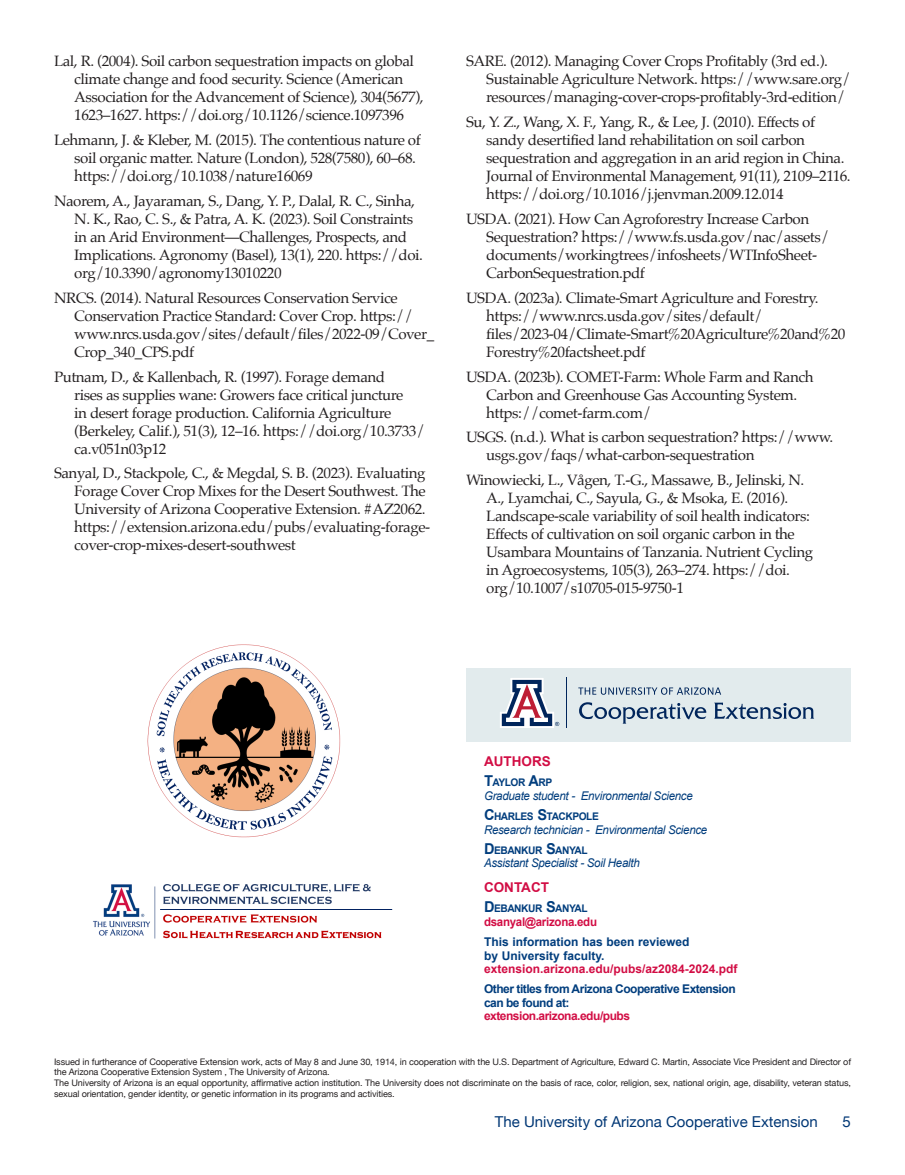
<style>
.page{position:relative;width:905px;height:1175px;background:#fff}
.page>*{position:absolute;margin:0;border:0;box-sizing:border-box;transform-origin:0 0}
.Body_text{font:15px/18px "Palatino";letter-spacing:-.025em;color:#231f20}
.t1{font:15px "Helvetica Neue";color:#013775}
.t2{font:700 13.5px "Arial";color:#d20d44}
.t3{font:italic 12px "Arial";letter-spacing:-.025em;color:#013d7d;scale:.96 1}
.t4{font:700 12px "Arial";letter-spacing:-.04em;color:#013d7d}
.t5{font:700 12px "Arial";color:#013d7d}
.t6{font:700 12px "Arial";color:#d20d44}
.t7{font:700 12px "Arial";letter-spacing:-.025em;color:#d20d44}
.t8{font:700 12px "Arial";letter-spacing:-.025em;color:#d20d44;scale:.96 1}
.t9{font:700 10.5px "Arial";letter-spacing:-.035em;color:#013d7d;scale:.96 1}
.t10{font:9px/10.5px "Helvetica Neue";letter-spacing:-.01em;color:#231f20}
.s1{font-size:15px}
</style>
<div class="page">
<div style="left:466px;top:668px;width:384px;height:73px;background:#e2ebed"></div>
<svg style="left:500px;top:678px;width:59px;height:50px"></svg>
<hr style="left:566px;top:678px;width:1px;height:50px;background:#00255b">
<svg style="left:579px;top:702px;width:235px;height:21px"></svg>
<svg style="left:578px;top:687px;width:143px;height:7px"></svg>
<img style="left:147px;top:644px;width:194px;height:194px">
<img style="left:93px;top:884px;width:300px;height:55px">
<p class="Body_text" style="left:74px;top:52px;width:351px;text-indent:-20px">Lal, R. (2004). Soil carbon sequestration impacts on global climate change and food security. Science (American Association for the Advancement of Science), 304(5677), 1623–1627. https://doi.org/10.1126/science.1097396</p>
<p class="Body_text" style="left:74px;top:131px;width:348px;text-indent:-20px">Lehmann, J. &amp; Kleber, M. (2015). The contentious nature of soil organic matter. Nature (London), 528(7580), 60–68. https://doi.org/10.1038/nature16069</p>
<p class="Body_text" style="left:74px;top:192px;width:350px;text-indent:-20px">Naorem, A., Jayaraman, S., Dang, Y. P., Dalal, R. C., Sinha, N. K., Rao, C. S., &amp; Patra, A. K. (2023). Soil Constraints in an Arid Environment—Challenges, Prospects, and Implications. Agronomy (Basel), 13(1), 220. https://doi. org/10.3390/agronomy13010220</p>
<p class="Body_text" style="left:74px;top:288px;width:361px;text-indent:-20px">NRCS. (2014). Natural Resources Conservation Service Conservation Practice Standard: Cover Crop. https:// www.nrcs.usda.gov/sites/default/files/2022-09/Cover_ Crop_340_CPS.pdf</p>
<p class="Body_text" style="left:74px;top:367px;width:353px;text-indent:-20px">Putnam, D., &amp; Kallenbach, R. (1997). Forage demand<br>rises as supplies wane: Growers face critical juncture<br>in desert forage production. California Agriculture (Berkeley, Calif.), 51(3), 12–16. https://doi.org/10.3733/ ca.v051n03p12</p>
<p class="Body_text" style="left:74px;top:464px;width:358px;text-indent:-20px">Sanyal, D., Stackpole, C., &amp; Megdal, S. B. (2023). Evaluating Forage Cover Crop Mixes for the Desert Southwest. The University of Arizona Cooperative Extension. #AZ2062. https://extension.arizona.edu/pubs/evaluating-forage&shy;cover-crop-mixes-desert-southwest</p>
<p class="Body_text" style="left:486px;top:52px;width:366px;text-indent:-20px">SARE. (2012). Managing Cover Crops Profitably (3rd ed.).<br>Sustainable Agriculture Network. https://www.sare.org/ resources/managing-cover-crops-profitably-3rd-edition/</p>
<p class="Body_text" style="left:486px;top:113px;width:366px;text-indent:-20px">Su, Y. Z., Wang, X. F., Yang, R., &amp; Lee, J. (2010). Effects of sandy desertified land rehabilitation on soil carbon sequestration and aggregation in an arid region in China.<br>Journal of Environmental Management, 91(11), 2109–2116. https://doi.org/10.1016/j.jenvman.2009.12.014</p>
<p class="Body_text" style="left:486px;top:210px;width:345px;text-indent:-20px">USDA. (2021). How Can Agroforestry Increase Carbon Sequestration? https://www.fs.usda.gov/nac/assets/ documents/workingtrees/infosheets/WTInfoSheet-CarbonSequestration.pdf</p>
<p class="Body_text" style="left:486px;top:288px;width:361px;text-indent:-20px">USDA. (2023a). Climate-Smart Agriculture and Forestry. https://www.nrcs.usda.gov/sites/default/ files/2023-04/Climate-Smart%20Agriculture%20and%20<br>Forestry%20factsheet.pdf</p>
<p class="Body_text" style="left:486px;top:367px;width:329px;text-indent:-20px">USDA. (2023b). COMET-Farm: Whole Farm and Ranch<br>Carbon and Greenhouse Gas Accounting System. https://comet-farm.com/</p>
<p class="Body_text" style="left:486px;top:428px;width:349px;text-indent:-20px">USGS. (n.d.). What is carbon sequestration? https://www. usgs.gov/faqs/what-carbon-sequestration</p>
<p class="Body_text" style="left:486px;top:471px;width:329px;text-indent:-20px">Winowiecki, L., Vågen, T.-G., Massawe, B., Jelinski, N.<br>A., Lyamchai, C., Sayula, G., &amp; Msoka, E. (2016).<br>Landscape-scale variability of soil health indicators:<br>Effects of cultivation on soil organic carbon in the Usambara Mountains of Tanzania. Nutrient Cycling in Agroecosystems, 105(3), 263–274. https://doi. org/10.1007/s10705-015-9750-1</p>
<p class="t2" style="left:484px;top:752px;width:68px">AUTHORS</p>
<p class="t9" style="left:484px;top:775px;width:73px"><span class="s1">T</span>AYLOR <span class="s1">A</span>RP</p>
<p class="t3" style="left:484px;top:788px;width:219px">Graduate student - Environmental Science</p>
<p class="t9" style="left:484px;top:809px;width:121px"><span class="s1">C</span>HARLES <span class="s1">S</span>TACKPOLE</p>
<p class="t3" style="left:484px;top:821px;width:234px">Research technician - Environmental Science</p>
<p class="t9" style="left:484px;top:843px;width:110px"><span class="s1">D</span>EBANKUR <span class="s1">S</span>ANYAL</p>
<p class="t3" style="left:484px;top:855px;width:164px">Assistant Specialist - Soil Health</p>
<p class="t2" style="left:484px;top:878px;width:66px">CONTACT</p>
<p class="t9" style="left:484px;top:901px;width:110px"><span class="s1">D</span>EBANKUR <span class="s1">S</span>ANYAL</p>
<p class="t8" style="left:484px;top:913px;width:119px">dsanyal@arizona.edu</p>
<p class="t5" style="left:484px;top:934px;width:207px">This information has been reviewed</p>
<p class="t5" style="left:484px;top:947px;width:122px">by University faculty.</p>
<p class="t6" style="left:484px;top:961px;width:255px">extension.arizona.edu/pubs/az2084-2024.pdf</p>
<p class="t4" style="left:484px;top:981px;width:253px">Other titles from Arizona Cooperative Extension</p>
<p class="t4" style="left:484px;top:994px;width:87px">can be found at:</p>
<p class="t7" style="left:484px;top:1008px;width:148px">extension.arizona.edu/pubs</p>
<p class="t10" style="left:54px;top:1057px;width:798px">Issued in furtherance of Cooperative Extension work, acts of May 8 and June 30, 1914, in cooperation with the U.S. Department of Agriculture, Edward C. Martin, Associate Vice President and Director of the Arizona Cooperative Extension System , The University of Arizona.</p>
<p class="t10" style="left:54px;top:1078px;width:798px">The University of Arizona is an equal opportunity, affirmative action institution. The University does not discriminate on the basis of race, color, religion, sex, national origin, age, disability, veteran status, sexual orientation, gender identity, or genetic information in its programs and activities.</p>
<p class="t1" style="left:495px;top:1110px;width:324px">The University of Arizona Cooperative Extension</p>
<p class="t1" style="left:842px;top:1111px;width:10px">5</p>
</div>
